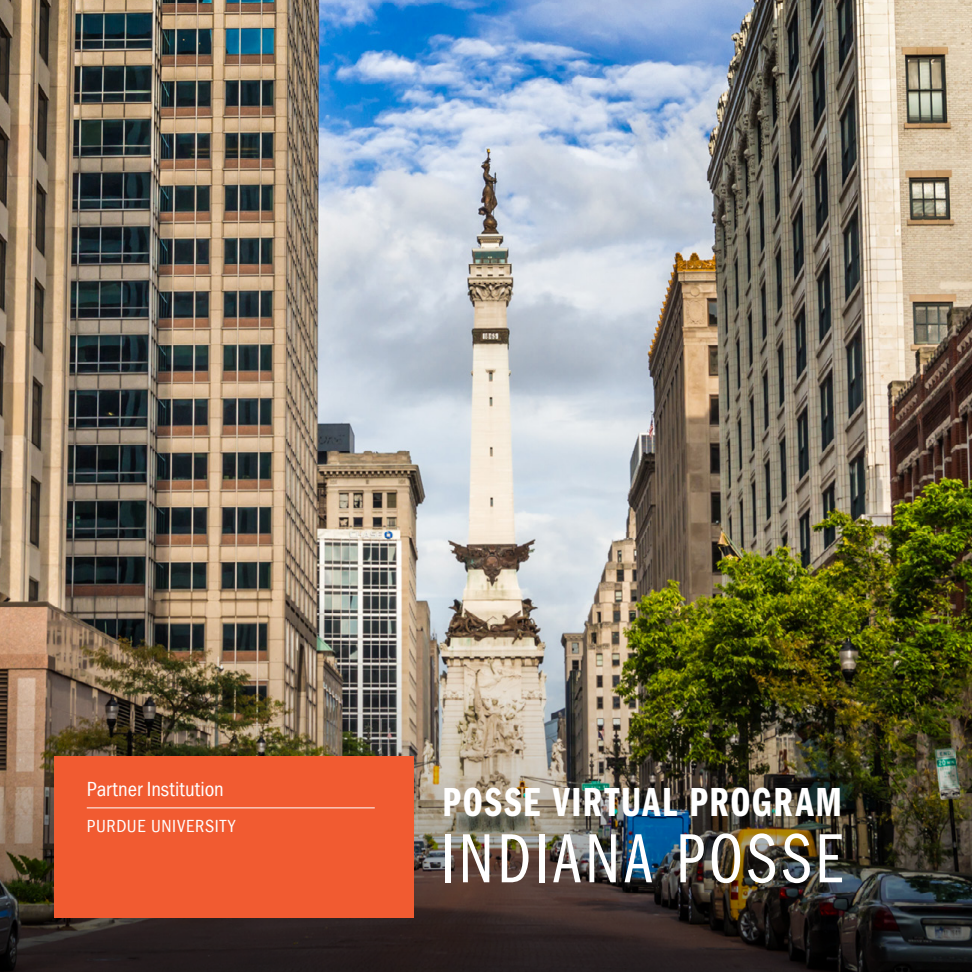
<style>
.page{position:relative;width:972px;height:972px;background:#fff}
.page>*{position:absolute;margin:0;border:0;box-sizing:border-box;transform-origin:0 0}
.t1{font:72px "Franklin Gothic Book Cmpr";letter-spacing:.06em;color:#fff}
.t2{font:42px "Franklin Gothic Demi Cmpr";letter-spacing:.04em;color:#fff}
.t3{font:condensed 21px "Franklin Gothic";color:#fff}
.t4{font:condensed 18px "Franklin Gothic";letter-spacing:.04em;color:#fff}
</style>
<div class="page">
<img style="left:0;top:0;width:972px;height:603px">
<img style="left:0;top:603px;width:972px;height:369px">
<div style="left:54px;top:756px;width:360px;height:162px;background:#f15b31"></div>
<hr style="left:87px;top:808px;width:288px;height:1px;background:#fff">
<p class="t3" style="left:87px;top:777px;width:139px">Partner Institution</p>
<p class="t4" style="left:87px;top:815px;width:150px">PURDUE UNIVERSITY</p>
<p class="t2" style="left:442px;top:779px;width:401px">POSSE VIRTUAL PROGRAM</p>
<h1 class="t1" style="left:441px;top:819px;width:403px">INDIANA POSSE</h1>
</div>
